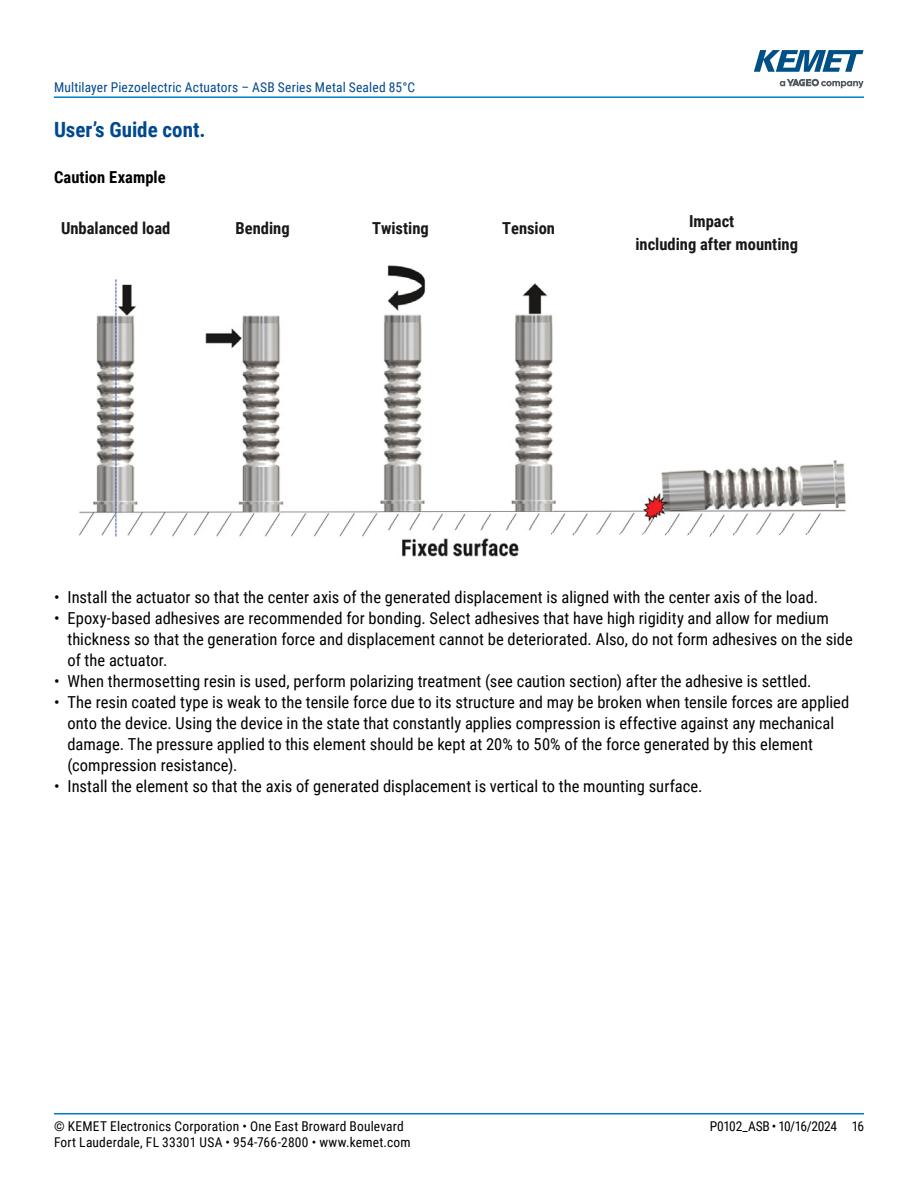
<style>
.page{position:relative;width:918px;height:1188px;background:#fff}
.page>*{position:absolute;margin:0;border:0;box-sizing:border-box;transform-origin:0 0}
.t1{font:700 21px "Roboto Condensed";color:#004990}
.t2{font:16.5px/21px "Roboto Condensed";color:#000}
.t3{font:700 16.5px/23.1px "Roboto Condensed";color:#191817}
.t4{font:700 16.5px "Roboto Condensed";letter-spacing:.005em;color:#000}
.t5{font:13.5px "Roboto Condensed";letter-spacing:.015em;color:#000}
.t6{font:13.5px "Roboto Condensed";letter-spacing:.015em;color:#004990}
.t7{font:13.5px "Roboto Condensed";letter-spacing:-.03em;color:#000}
</style>
<div class="page">
<hr style="left:54px;top:1113px;width:810px;height:2px;background:#007dc3">
<hr style="left:54px;top:96px;width:810px;height:2px;background:#007dc3">
<svg style="left:780px;top:79px;width:84px;height:9px"></svg>
<svg style="left:754px;top:50px;width:110px;height:22px"></svg>
<img style="left:79px;top:279px;width:300px;height:258px">
<img style="left:379px;top:265px;width:467px;height:269px">
<img style="left:369px;top:527px;width:181px;height:30px">
<p class="t6" style="left:54px;top:78px;width:363px">Multilayer Piezoelectric Actuators – ASB Series Metal Sealed 85°C</p>
<p class="t1" style="left:54px;top:115px;width:153px">User’s Guide cont.</p>
<p class="t4" style="left:54px;top:166px;width:113px">Caution Example</p>
<p class="t3" style="left:61px;top:216px;width:111px">Unbalanced load</p>
<p class="t3" style="left:236px;top:216px;width:56px">Bending</p>
<p class="t3" style="left:372px;top:216px;width:58px">Twisting</p>
<p class="t3" style="left:502px;top:216px;width:54px">Tension</p>
<p class="t3" style="left:635px;top:209px;width:164px;text-indent:54px">Impact including after mounting</p>
<p class="t2" style="left:54px;top:586px;width:766px">• Install the actuator so that the center axis of the generated displacement is aligned with the center axis of the load.</p>
<p class="t2" style="left:67px;top:607px;width:787px;text-indent:-13px">• Epoxy-based adhesives are recommended for bonding. Select adhesives that have high rigidity and allow for medium thickness so that the generation force and displacement cannot be deteriorated. Also, do not form adhesives on the side of the actuator.</p>
<p class="t2" style="left:54px;top:670px;width:759px">• When thermosetting resin is used, perform polarizing treatment (see caution section) after the adhesive is settled.</p>
<p class="t2" style="left:67px;top:692px;width:783px;text-indent:-13px">• The resin coated type is weak to the tensile force due to its structure and may be broken when tensile forces are applied onto the device. Using the device in the state that constantly applies compression is effective against any mechanical damage. The pressure applied to this element should be kept at 20% to 50% of the force generated by this element (compression resistance).</p>
<p class="t2" style="left:54px;top:776px;width:650px">• Install the element so that the axis of generated displacement is vertical to the mounting surface.</p>
<p class="t5" style="left:54px;top:1116px;width:351px">© KEMET Electronics Corporation • One East Broward Boulevard</p>
<p class="t7" style="left:710px;top:1116px;width:156px">P0102_ASB • 10/16/2024 16</p>
<p class="t5" style="left:54px;top:1133px;width:358px">Fort Lauderdale, FL 33301 USA • 954-766-2800 • www.kemet.com</p>
</div>
